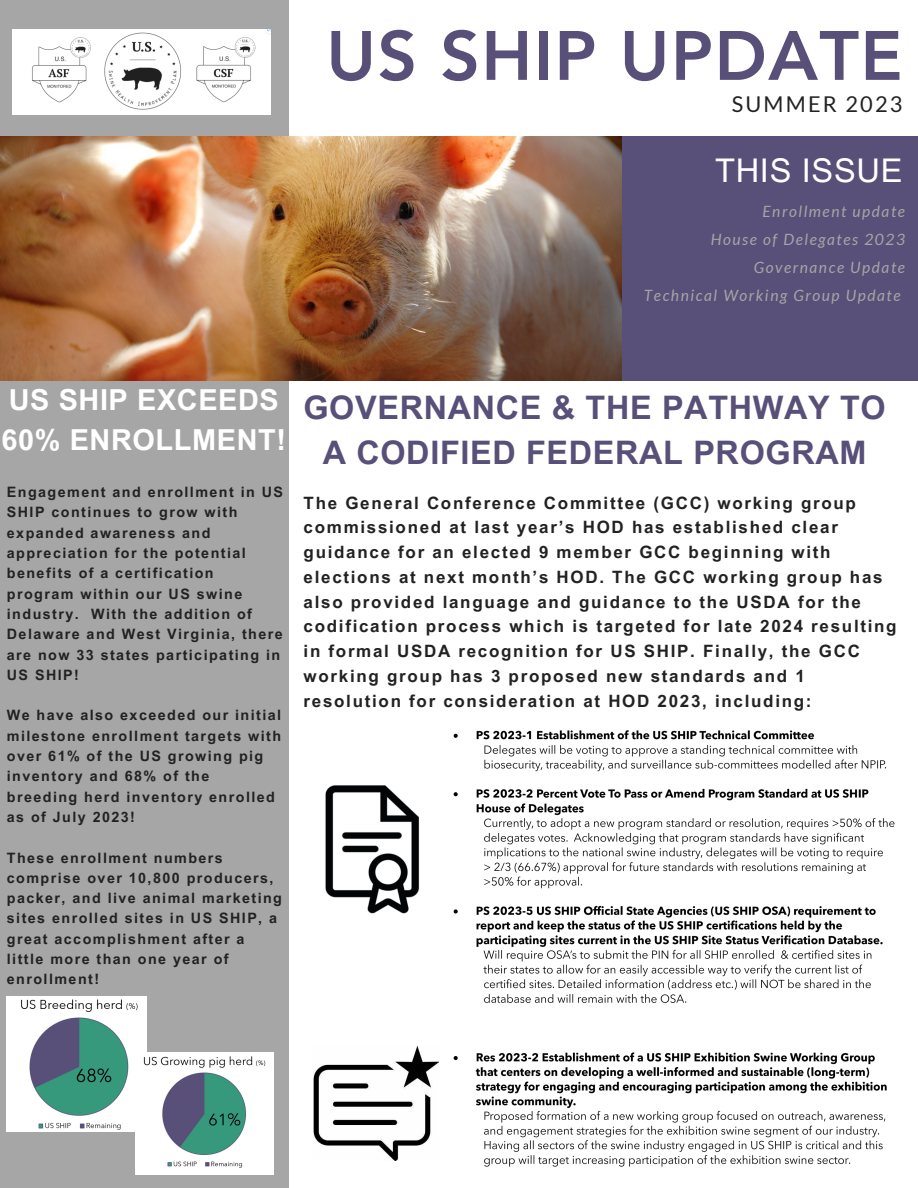
<style>
.page{position:relative;width:918px;height:1188px;background:#fff}
.page>*{position:absolute;margin:0;border:0;box-sizing:border-box;transform-origin:0 0}
.t1{font:800 69px "Avenir LT Pro";letter-spacing:.02em;color:#585078}
.t2{font:32.7px "Arial MT Pro";letter-spacing:.02em;color:#fff}
.t3{font:700 32.4px/45px "Arial MT Pro";letter-spacing:.02em;color:#585078;text-align:center}
.t4{font:700 28.95px/40.5px "Arial MT Pro";letter-spacing:.02em;color:#fff}
.t5{font:21.75px "Lato";letter-spacing:.1em;color:#222}
.t6{font:700 16.95px/24.8px "Arial MT Pro";letter-spacing:.1em;color:#222}
.t7{font:italic 15.6px "Lato";letter-spacing:.1em;color:#a6a6a6}
.t8{font:700 14.4px/20.2px "Arial MT Pro";letter-spacing:.1em;color:#222}
</style>
<div class="page">
<div style="left:0;top:0;width:288px;height:1188px;background:#a6a6a6"></div>
<img style="left:0;top:136px;width:622px;height:244px">
<div style="left:622px;top:136px;width:296px;height:244px;background:#585078"></div>
<img style="left:12px;top:29px;width:259px;height:86px">
<img style="left:7px;top:996px;width:139px;height:135px">
<img style="left:313px;top:1046px;width:125px;height:115px">
<img style="left:325px;top:785px;width:94px;height:129px">
<img style="left:136px;top:1052px;width:137px;height:123px">
<img style="left:453px;top:730px;width:442px;height:437px">
<p class="t1" style="left:326px;top:28px;width:578px">US SHIP UPDATE</p>
<p class="t5" style="left:732px;top:90px;width:172px">SUMMER 2023</p>
<p class="t2" style="left:715px;top:158px;width:189px">THIS ISSUE</p>
<p class="t7" style="left:762px;top:202px;width:144px">Enrollment update</p>
<p class="t7" style="left:711px;top:230px;width:196px">House of Delegates 2023</p>
<p class="t7" style="left:754px;top:258px;width:153px">Governance Update</p>
<p class="t7" style="left:644px;top:286px;width:258px">Technical Working Group Update</p>
<p class="t4" style="left:2px;top:383px;width:286px">US SHIP EXCEEDS<br>60% ENROLLMENT!</p>
<p class="t8" style="left:7px;top:484px;width:278px">Engagement and enrollment in US<br>SHIP continues to grow with expanded awareness and appreciation for the potential benefits of a certification program within our US swine industry. With the addition of<br>Delaware and West Virginia, there are now 33 states participating in<br>US SHIP!</p>
<p class="t8" style="left:7px;top:707px;width:276px">We have also exceeded our initial milestone enrollment targets with over 61% of the US growing pig inventory and 68% of the breeding herd inventory enrolled as of July 2023!</p>
<p class="t8" style="left:7px;top:849px;width:277px">These enrollment numbers comprise over 10,800 producers, packer, and live animal marketing sites enrolled sites in US SHIP, a great accomplishment after a little more than one year of enrollment!</p>
<p class="t3" style="left:303px;top:390px;width:584px">GOVERNANCE &amp; THE PATHWAY TO<br>A CODIFIED FEDERAL PROGRAM</p>
<p class="t6" style="left:304px;top:492px;width:595px">The General Conference Committee (GCC) working group commissioned at last year’s HOD has established clear guidance for an elected 9 member GCC beginning with elections at next month’s HOD. The GCC working group has also provided language and guidance to the USDA for the codification process which is targeted for late 2024 resulting in formal USDA recognition for US SHIP. Finally, the GCC working group has 3 proposed new standards and 1 resolution for consideration at HOD 2023, including:</p>
</div>
